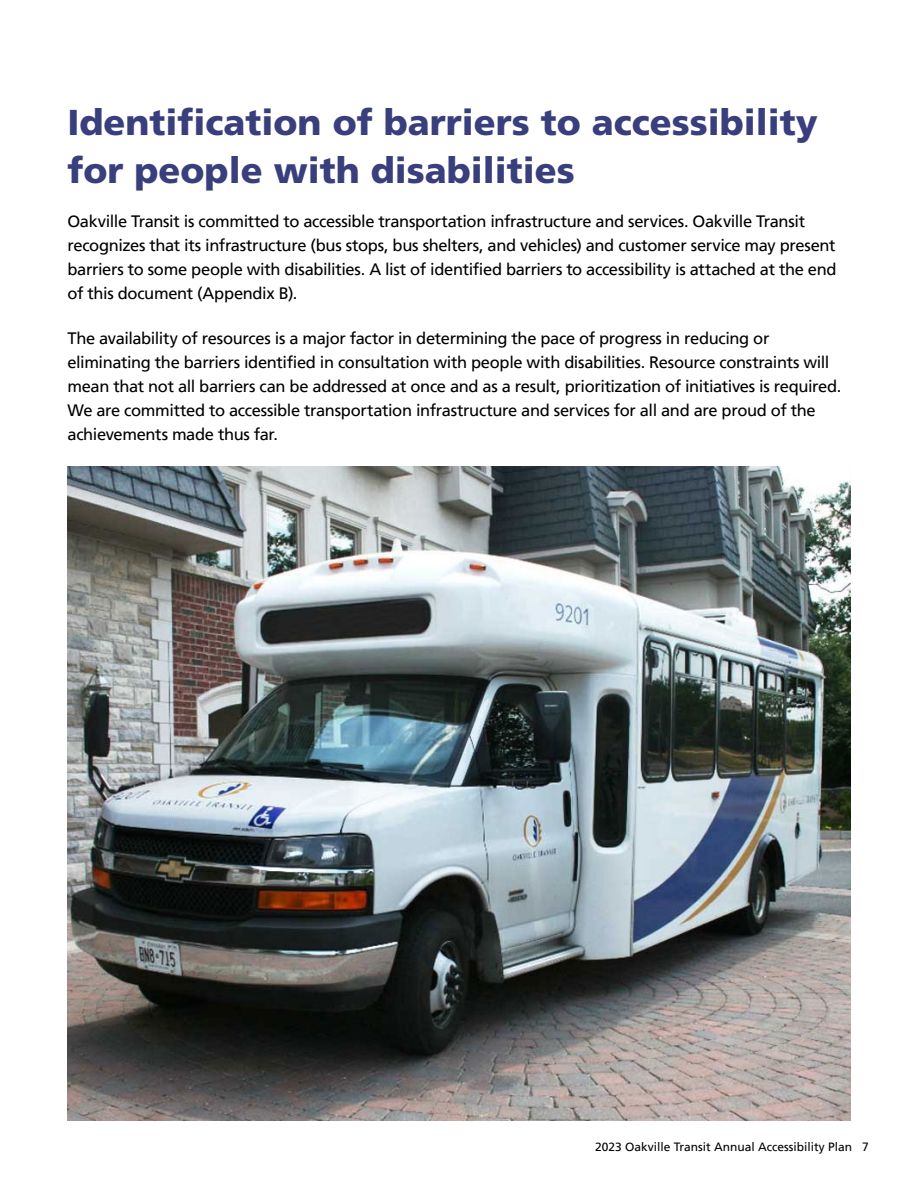
<style>
.page{position:relative;width:918px;height:1188px;background:#fff}
.page>*{position:absolute;margin:0;border:0;box-sizing:border-box;transform-origin:0 0}
.Header_Blue_-_H1{font:900 36px/48px "Frutiger LT Std";color:#393e7c}
.Body{font:16.5px/24px "Frutiger";letter-spacing:-.02em;color:#000}
.t1{font:12px "Frutiger";color:#000}
</style>
<div class="page">
<img style="left:68px;top:467px;width:782px;height:653px">
<h1 class="Header_Blue_-_H1" style="left:68px;top:98px;width:752px">Identification of barriers to accessibility for people with disabilities</h1>
<p class="Body" style="left:68px;top:210px;width:771px">Oakville Transit is committed to accessible transportation infrastructure and services. Oakville Transit recognizes that its infrastructure (bus stops, bus shelters, and vehicles) and customer service may present barriers to some people with disabilities. A list of identified barriers to accessibility is attached at the end of this document (Appendix B).</p>
<p class="Body" style="left:68px;top:326px;width:776px">The availability of resources is a major factor in determining the pace of progress in reducing or eliminating the barriers identified in consultation with people with disabilities. Resource constraints will mean that not all barriers can be addressed at once and as a result, prioritization of initiatives is required.<br>We are committed to accessible transportation infrastructure and services for all and are proud of the achievements made thus far.</p>
<p class="t1" style="left:595px;top:1139px;width:275px">2023 Oakville Transit Annual Accessibility Plan 7</p>
</div>
